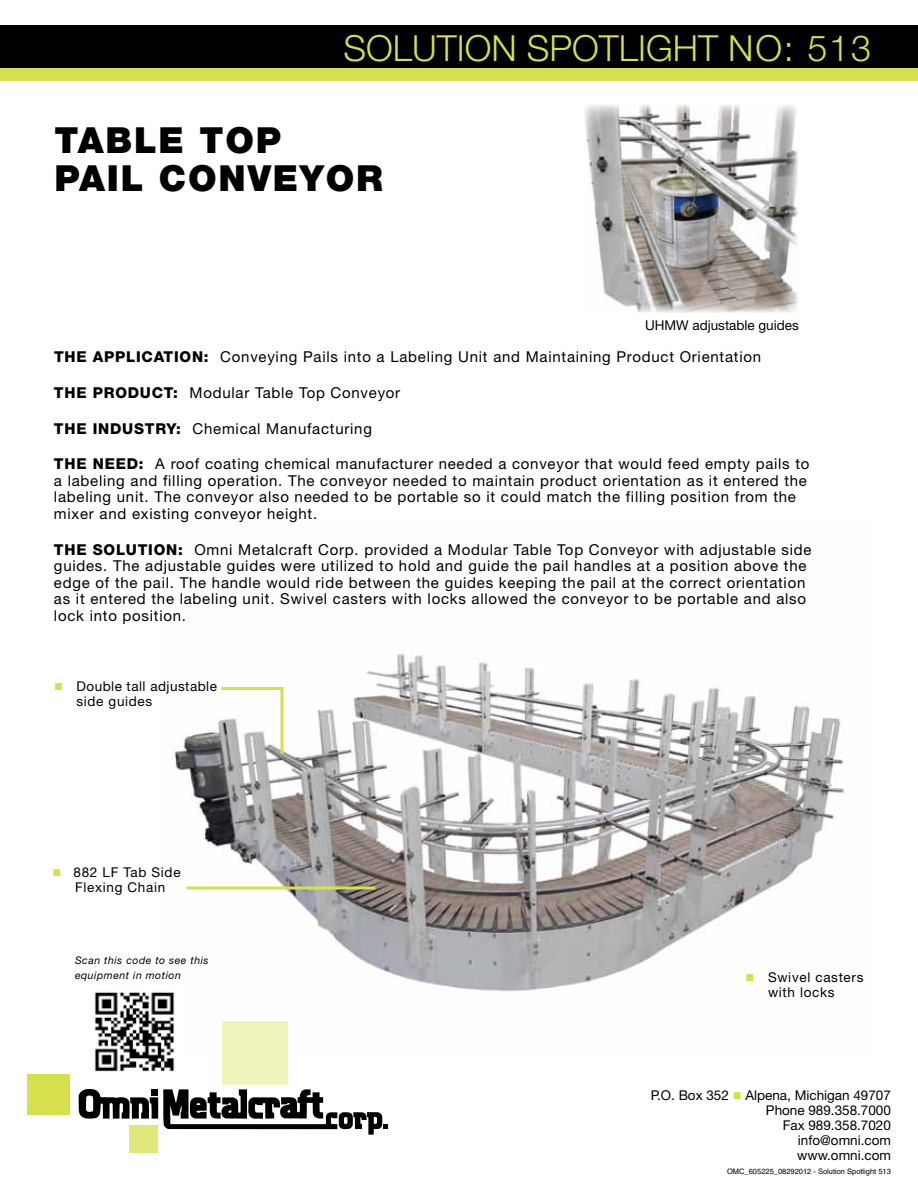
<style>
.page{position:relative;width:918px;height:1188px;background:#fff}
.page>*{position:absolute;margin:0;border:0;box-sizing:border-box;transform-origin:0 0}
.t1{font:300 36px "Helvetica Neue";color:#d5e04e}
.t2{font:900 36px/37.5px "Helvetica Neue";letter-spacing:.05em;color:#000}
.t3{font:15px/16.5px "Helvetica Neue";letter-spacing:.05em;color:#000}
.t4{font:800 15px "Helvetica Neue";color:#000}
.t5{font:13.5px/15px "Helvetica Neue";color:#000;text-align:right}
.t6{font:13.5px/15px "Helvetica Neue";letter-spacing:.05em;color:#000;text-align:center}
.t7{font:13.5px/15px "Helvetica Neue";letter-spacing:.035em;color:#000}
.t8{font:italic 10.5px/15px "Helvetica Neue";letter-spacing:.05em;color:#000}
.t9{font:7.5px "Helvetica";color:#000}
.s1{font-weight:800}
.s2{color:#d5e04e}
</style>
<div class="page">
<img style="left:174px;top:653px;width:671px;height:400px">
<hr style="left:280px;top:688px;width:3px;height:66px;background:#d5e04e">
<svg style="left:186px;top:886px;width:189px;height:4px"></svg>
<hr style="left:221px;top:687px;width:62px;height:3px;background:#d5e04e">
<img style="left:585px;top:105px;width:213px;height:207px">
<img style="left:94px;top:980px;width:91px;height:92px">
<div style="left:0;top:26px;width:918px;height:42px;background:#000"></div>
<div style="left:27px;top:1074px;width:43px;height:40px;background:#d5e04e"></div>
<div style="left:222px;top:1021px;width:65px;height:64px;background:#eff3bc"></div>
<div style="left:129px;top:1125px;width:29px;height:28px;background:#dfe878"></div>
<svg style="left:79px;top:1089px;width:309px;height:46px"></svg>
<div style="left:0;top:68px;width:918px;height:13px;background:#d5e04e"></div>
<svg style="left:754px;top:982px;width:12px;height:1px"></svg>
<h1 class="t1" style="left:343px;top:27px;width:529px">SOLUTION SPOTLIGHT No: 513</h1>
<h1 class="t2" style="left:55px;top:122px;width:330px">TABLE TOP<br>PAIL CONVEYOR</h1>
<p class="t5" style="left:645px;top:318px;width:155px">UHMW adjustable guides</p>
<p class="t3" style="left:54px;top:349px;width:709px"><span class="s1">THE APPLICATION:</span> Conveying Pails into a Labeling Unit and Maintaining Product Orientation</p>
<p class="t3" style="left:54px;top:384px;width:348px"><span class="s1">THE PRODUCT:</span> Modular Table Top Conveyor</p>
<p class="t3" style="left:54px;top:420px;width:320px"><span class="s1">THE INDUSTRY:</span> Chemical Manufacturing</p>
<p class="t4" style="left:54px;top:455px;width:51px">THE NEE</p>
<p class="t3" style="left:54px;top:456px;width:757px;text-indent:73px"><span class="s1">D:</span> A roof coating chemical manufacturer needed a conveyor that would feed empty pails to a labeling and filling operation. The conveyor needed to maintain product orientation as it entered the labeling unit. The conveyor also needed to be portable so it could match the filling position from the mixer and existing conveyor height.</p>
<p class="t3" style="left:54px;top:541px;width:759px"><span class="s1">THE SOLUTION:</span> Omni Metalcraft Corp. provided a Modular Table Top Conveyor with adjustable side guides. The adjustable guides were utilized to hold and guide the pail handles at a position above the edge of the pail. The handle would ride between the guides keeping the pail at the correct orientation as it entered the labeling unit. Swivel casters with locks allowed the conveyor to be portable and also lock into position.</p>
<p class="t7" style="left:77px;top:678px;width:142px;text-indent:-23px"><span class="s2">■</span> Double tall adjustable side guides</p>
<p class="t6" style="left:53px;top:864px;width:129px"><span class="s2">■</span> 882 LF Tab Side<br>Flexing Chain</p>
<p class="t8" style="left:75px;top:953px;width:135px">Scan this code to see this equipment in motion</p>
<p class="t6" style="left:746px;top:969px;width:119px"><span class="s2">■</span> Swivel casters with locks</p>
<p class="t5" style="left:651px;top:1088px;width:242px">P.O. Box 352 <span class="s2">■</span> Alpena, Michigan 49707<br>Phone 989.358.7000<br>Fax 989.358.7020<br>info@omni.com<br>www.omni.com</p>
<p class="t9" style="left:727px;top:1167px;width:165px">OMC_605225_08292012 - Solution Spotlight 513</p>
</div>
